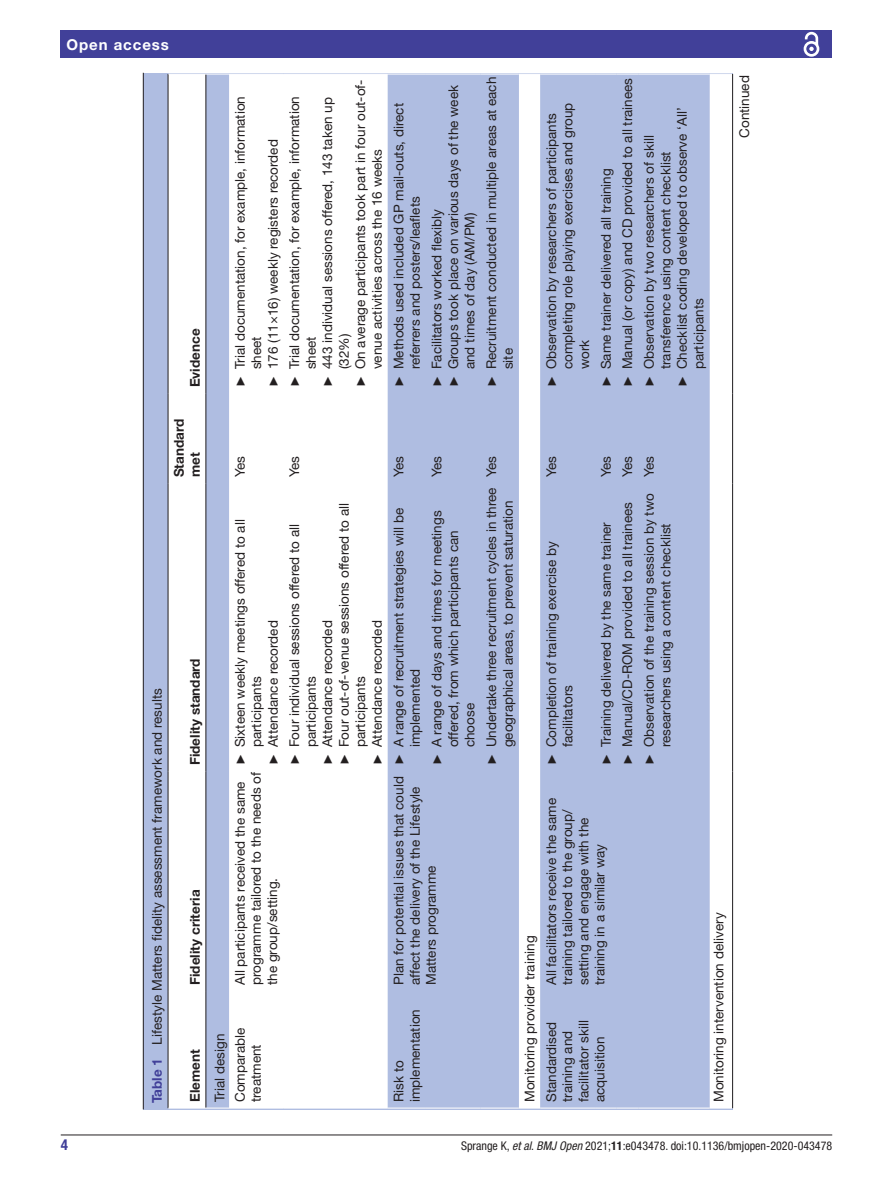
<style>
.page{position:relative;width:893px;height:1191px;background:#fff}
.page>*{position:absolute;margin:0;border:0;box-sizing:border-box;transform-origin:0 0}
.t1{font:700 15px "Helvetica Neue LT Std";letter-spacing:.065em;color:#fff}
.t2{font:700 condensed 15px "Helvetica Neue LT Std";color:#414099}
.t3{font:13.5px/16.2px "Helvetica Neue LT Std";color:#231f20}
.t4{font:700 13.5px/16.2px "Helvetica Neue LT Std";color:#231f20}
.t5{font:condensed 12px "Helvetica Neue LT Std";color:#231f20}
.s1{font-family:"Arial";font-size:12px}
.s2{font-weight:700;color:#414099}
.s3{font-style:italic}
.s4{font-weight:700}
</style>
<div class="page">
<hr style="left:61px;top:1134px;width:771px;height:1px;background:#231f20">
<div style="left:61px;top:31px;width:771px;height:27px;background:#414099"></div>
<svg style="left:803px;top:31px;width:17px;height:26px"></svg>
<div style="left:144px;top:73px;width:589px;height:1036px;background:#afbde1"></div>
<hr style="left:143px;top:73px;width:1px;height:1036px;background:#231f20">
<div style="left:169px;top:75px;width:563px;height:1032px;background:#fff"></div>
<svg style="left:207px;top:75px;width:502px;height:1032px"></svg>
<hr style="left:168px;top:991px;width:1px;height:117px;background:#231f20">
<hr style="left:206px;top:991px;width:1px;height:117px;background:#231f20">
<hr style="left:168px;top:771px;width:1px;height:220px;background:#231f20">
<hr style="left:206px;top:771px;width:1px;height:220px;background:#231f20">
<hr style="left:168px;top:483px;width:1px;height:288px;background:#231f20">
<hr style="left:206px;top:483px;width:1px;height:288px;background:#231f20">
<hr style="left:168px;top:393px;width:1px;height:90px;background:#231f20">
<hr style="left:206px;top:393px;width:1px;height:90px;background:#231f20">
<hr style="left:168px;top:74px;width:1px;height:319px;background:#231f20">
<hr style="left:206px;top:74px;width:1px;height:319px;background:#231f20">
<hr style="left:168px;top:1107px;width:38px;height:1px;background:#fff">
<svg style="left:206px;top:1107px;width:23px;height:1px"></svg>
<hr style="left:229px;top:1107px;width:55px;height:1px;background:#fff">
<hr style="left:284px;top:1107px;width:104px;height:1px;background:#fff">
<hr style="left:388px;top:1107px;width:38px;height:1px;background:#fff">
<hr style="left:426px;top:1107px;width:55px;height:1px;background:#fff">
<hr style="left:481px;top:1107px;width:38px;height:1px;background:#fff">
<svg style="left:519px;top:1107px;width:21px;height:1px"></svg>
<hr style="left:540px;top:1107px;width:55px;height:1px;background:#fff">
<svg style="left:595px;top:1107px;width:43px;height:1px"></svg>
<hr style="left:638px;top:1107px;width:71px;height:1px;background:#fff">
<hr style="left:168px;top:74px;width:38px;height:1px;background:#fff">
<svg style="left:206px;top:74px;width:23px;height:1px"></svg>
<hr style="left:229px;top:74px;width:55px;height:1px;background:#fff">
<hr style="left:284px;top:74px;width:104px;height:1px;background:#fff">
<hr style="left:388px;top:74px;width:38px;height:1px;background:#fff">
<hr style="left:426px;top:74px;width:55px;height:1px;background:#fff">
<hr style="left:481px;top:74px;width:38px;height:1px;background:#fff">
<svg style="left:519px;top:74px;width:21px;height:1px"></svg>
<hr style="left:540px;top:74px;width:55px;height:1px;background:#fff">
<svg style="left:595px;top:74px;width:43px;height:1px"></svg>
<hr style="left:638px;top:74px;width:71px;height:1px;background:#fff">
<svg style="left:709px;top:1107px;width:23px;height:1px"></svg>
<svg style="left:709px;top:74px;width:23px;height:1px"></svg>
<hr style="left:732px;top:991px;width:1px;height:117px;background:#231f20">
<hr style="left:732px;top:771px;width:1px;height:220px;background:#231f20">
<hr style="left:732px;top:483px;width:1px;height:288px;background:#231f20">
<hr style="left:732px;top:393px;width:1px;height:90px;background:#231f20">
<hr style="left:732px;top:74px;width:1px;height:319px;background:#231f20">
<p class="t1" style="left:66px;top:35px;width:104px">Open access</p>
<p class="t4" style="left:187px;top:387px;width:60px;rotate:-90deg">Evidence</p>
<p class="t3" style="left:232px;top:387px;width:293px;rotate:-90deg"><span class="s1">►</span> Trial documentation, for example, information</p>
<p class="t3" style="left:265px;top:387px;width:249px;rotate:-90deg"><span class="s1">►</span> 176 (11×16) weekly registers recorded</p>
<p class="t3" style="left:248px;top:369px;width:35px;rotate:-90deg">sheet</p>
<p class="t3" style="left:352px;top:387px;width:309px;rotate:-90deg"><span class="s1">►</span> On average participants took part in four out-of-</p>
<p class="t3" style="left:286px;top:387px;width:293px;rotate:-90deg"><span class="s1">►</span> Trial documentation, for example, information</p>
<p class="t3" style="left:319px;top:387px;width:291px;rotate:-90deg"><span class="s1">►</span> 443 individual sessions offered, 143 taken up</p>
<p class="t3" style="left:369px;top:369px;width:222px;rotate:-90deg">venue activities across the 16 weeks</p>
<p class="t3" style="left:336px;top:369px;width:37px;rotate:-90deg">(32%)</p>
<p class="t3" style="left:303px;top:369px;width:35px;rotate:-90deg">sheet</p>
<p class="t3" style="left:390px;top:369px;width:268px;text-indent:-18px;rotate:-90deg"><span class="s1">►</span> Methods used included GP mail-outs, direct referrers and posters/leaflets</p>
<p class="t3" style="left:445px;top:387px;width:304px;rotate:-90deg"><span class="s1">►</span> Groups took place on various days of the week</p>
<p class="t3" style="left:428px;top:387px;width:180px;rotate:-90deg"><span class="s1">►</span> Facilitators worked flexibly</p>
<p class="t3" style="left:461px;top:369px;width:158px;rotate:-90deg">and times of day (AM/PM)</p>
<p class="t3" style="left:483px;top:369px;width:294px;text-indent:-18px;rotate:-90deg"><span class="s1">►</span> Recruitment conducted in multiple areas at each site</p>
<p class="t3" style="left:543px;top:369px;width:268px;text-indent:-18px;rotate:-90deg"><span class="s1">►</span> Observation by researchers of participants completing role playing exercises and group work</p>
<p class="t3" style="left:598px;top:387px;width:220px;rotate:-90deg"><span class="s1">►</span> Same trainer delivered all training</p>
<p class="t3" style="left:619px;top:387px;width:311px;rotate:-90deg"><span class="s1">►</span> Manual (or copy) and CD provided to all trainees</p>
<p class="t3" style="left:674px;top:387px;width:281px;rotate:-90deg"><span class="s1">►</span> Checklist coding developed to observe ‘All’</p>
<p class="t3" style="left:641px;top:387px;width:253px;rotate:-90deg"><span class="s1">►</span> Observation by two researchers of skill</p>
<p class="t3" style="left:657px;top:369px;width:219px;rotate:-90deg">transference using content checklist</p>
<p class="t3" style="left:690px;top:369px;width:73px;rotate:-90deg">participants</p>
<p class="t3" style="left:736px;top:138px;width:64px;rotate:-90deg">Continued</p>
<p class="t4" style="left:170px;top:477px;width:60px;rotate:-90deg">Standard met</p>
<p class="t3" style="left:149px;top:1103px;width:416px;rotate:-90deg"><span class="s2">Table 1</span> Lifestyle Matters fidelity assessment framework and results</p>
<p class="t4" style="left:187px;top:765px;width:108px;rotate:-90deg">Fidelity standard</p>
<p class="t4" style="left:187px;top:985px;width:97px;rotate:-90deg">Fidelity criteria</p>
<p class="t4" style="left:187px;top:1102px;width:54px;rotate:-90deg">Element</p>
<p class="t3" style="left:232px;top:477px;width:23px;rotate:-90deg">Yes</p>
<p class="t3" style="left:286px;top:477px;width:23px;rotate:-90deg">Yes</p>
<p class="t3" style="left:390px;top:477px;width:23px;rotate:-90deg">Yes</p>
<p class="t3" style="left:428px;top:477px;width:23px;rotate:-90deg">Yes</p>
<p class="t3" style="left:483px;top:477px;width:23px;rotate:-90deg">Yes</p>
<p class="t3" style="left:543px;top:477px;width:23px;rotate:-90deg">Yes</p>
<p class="t3" style="left:598px;top:477px;width:23px;rotate:-90deg">Yes</p>
<p class="t3" style="left:619px;top:477px;width:23px;rotate:-90deg">Yes</p>
<p class="t3" style="left:641px;top:477px;width:23px;rotate:-90deg">Yes</p>
<p class="t3" style="left:232px;top:765px;width:248px;rotate:-90deg"><span class="s1">►</span> Sixteen weekly meetings offered to all</p>
<p class="t3" style="left:265px;top:765px;width:147px;rotate:-90deg"><span class="s1">►</span> Attendance recorded</p>
<p class="t3" style="left:248px;top:747px;width:73px;rotate:-90deg">participants</p>
<p class="t3" style="left:336px;top:765px;width:264px;rotate:-90deg"><span class="s1">►</span> Four out-of-venue sessions offered to all</p>
<p class="t3" style="left:286px;top:765px;width:243px;rotate:-90deg"><span class="s1">►</span> Four individual sessions offered to all</p>
<p class="t3" style="left:319px;top:765px;width:147px;rotate:-90deg"><span class="s1">►</span> Attendance recorded</p>
<p class="t3" style="left:369px;top:765px;width:147px;rotate:-90deg"><span class="s1">►</span> Attendance recorded</p>
<p class="t3" style="left:303px;top:747px;width:73px;rotate:-90deg">participants</p>
<p class="t3" style="left:352px;top:747px;width:73px;rotate:-90deg">participants</p>
<p class="t3" style="left:390px;top:747px;width:241px;text-indent:-18px;rotate:-90deg"><span class="s1">►</span> A range of recruitment strategies will be implemented</p>
<p class="t3" style="left:428px;top:747px;width:238px;text-indent:-18px;rotate:-90deg"><span class="s1">►</span> A range of days and times for meetings offered, from which participants can choose</p>
<p class="t3" style="left:483px;top:765px;width:279px;text-align:center;rotate:-90deg"><span class="s1">►</span> Undertake three recruitment cycles in three geographical areas, to prevent saturation</p>
<p class="t3" style="left:543px;top:747px;width:208px;text-indent:-18px;rotate:-90deg"><span class="s1">►</span> Completion of training exercise by facilitators</p>
<p class="t3" style="left:598px;top:765px;width:245px;rotate:-90deg"><span class="s1">►</span> Training delivered by the same trainer</p>
<p class="t3" style="left:619px;top:765px;width:265px;rotate:-90deg"><span class="s1">►</span> Manual/CD-ROM provided to all trainees</p>
<p class="t3" style="left:641px;top:747px;width:256px;text-indent:-18px;rotate:-90deg"><span class="s1">►</span> Observation of the training session by two researchers using a content checklist</p>
<p class="t3" style="left:232px;top:985px;width:214px;rotate:-90deg">All participants received the same programme tailored to the needs of the group/setting.</p>
<p class="t3" style="left:209px;top:1102px;width:76px;line-height:20.1px;rotate:-90deg">Trial design<br>Comparable</p>
<p class="t3" style="left:248px;top:1102px;width:59px;rotate:-90deg">treatment</p>
<p class="t3" style="left:390px;top:985px;width:210px;rotate:-90deg">Plan for potential issues that could affect the delivery of the Lifestyle<br>Matters programme</p>
<p class="t3" style="left:390px;top:1102px;width:95px;rotate:-90deg">Risk to implementation</p>
<p class="t3" style="left:543px;top:985px;width:188px;rotate:-90deg">All facilitators receive the same training tailored to the group/ setting and engage with the training in a similar way</p>
<p class="t3" style="left:519px;top:1102px;width:168px;line-height:21.6px;rotate:-90deg">Monitoring provider training<br>Standardised</p>
<p class="t3" style="left:559px;top:1102px;width:83px;rotate:-90deg">training and facilitator skill acquisition</p>
<p class="t3" style="left:710px;top:1102px;width:191px;rotate:-90deg">Monitoring intervention delivery</p>
<p class="t2" style="left:61px;top:1135px;width:9px">4</p>
<p class="t5" style="left:461px;top:1138px;width:373px">Sprange K, <span class="s3">et al</span>. <span class="s3">BMJ Open</span> 2021;<span class="s4">11</span>:e043478. doi:10.1136/bmjopen-2020-043478</p>
</div>
